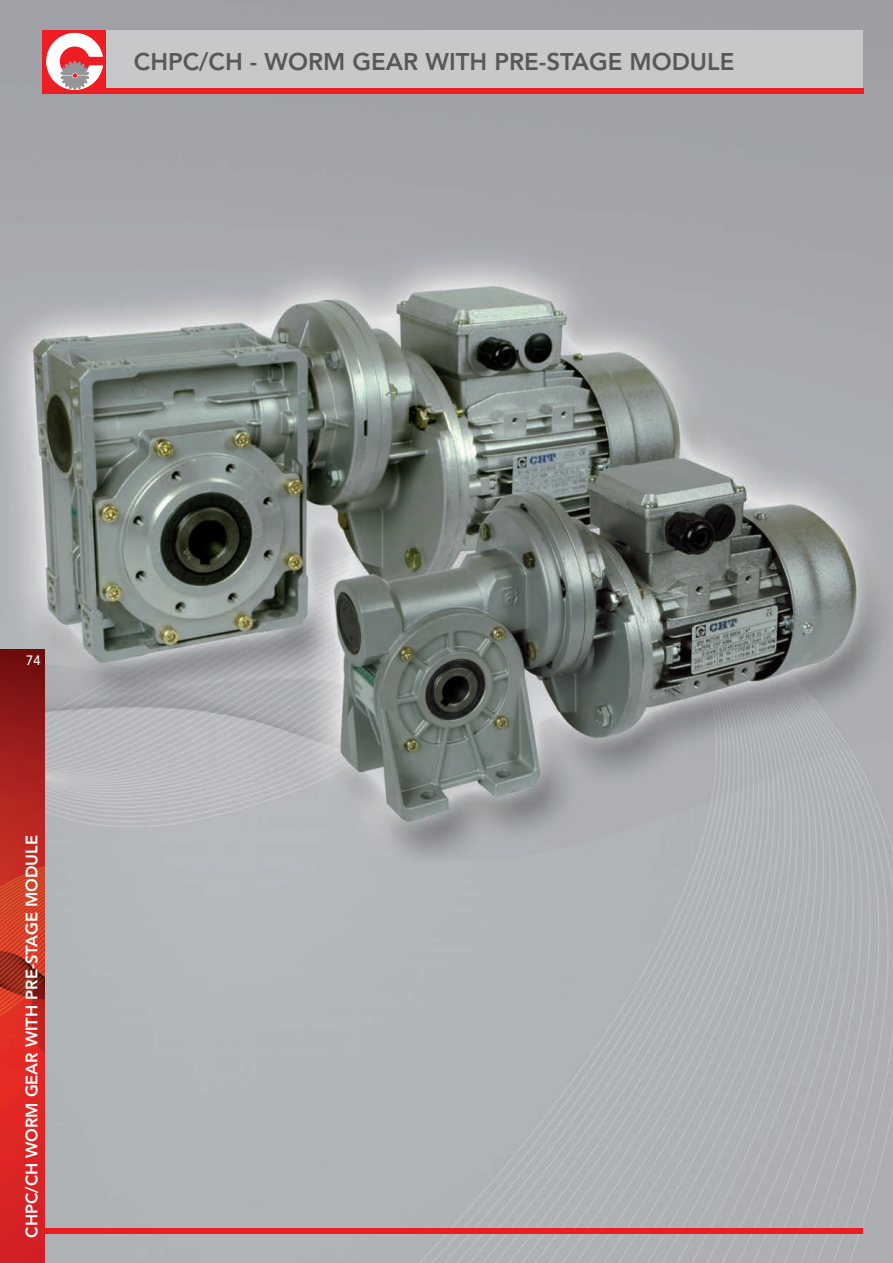
<style>
.page{position:relative;width:893px;height:1263px;background:#fff}
.page>*{position:absolute;margin:0;border:0;box-sizing:border-box;transform-origin:0 0}
.t1{font:800 24px "Avenir LT Std";color:#57585a}
.t2{font:800 16.5px "Avenir LT Std";color:#fff}
.t3{font:500 13.5px "Avenir LT Std";color:#fff;scale:.95 1}
</style>
<div class="page">
<img style="left:0;top:0;width:893px;height:1263px">
<div style="left:35px;top:1228px;width:828px;height:5px;background:#ee1d23"></div>
<img style="left:0;top:649px;width:45px;height:614px">
<div style="left:43px;top:30px;width:820px;height:63px;background:#c7c8ca"></div>
<div style="left:43px;top:30px;width:63px;height:63px;background:#ee1d23"></div>
<svg style="left:46px;top:33px;width:57px;height:57px"></svg>
<div style="left:106px;top:88px;width:757px;height:5px;background:#ee1d23"></div>
<p class="t1" style="left:134px;top:47px;width:602px">CHPC/CH - WORM GEAR WITH PRE-STAGE MODULE</p>
<p class="t3" style="left:26px;top:653px;width:17px">74</p>
<p class="t2" style="left:22px;top:1238px;width:404px;rotate:-90deg">CHPC/CH WORM GEAR WITH PRE-STAGE MODULE</p>
</div>
